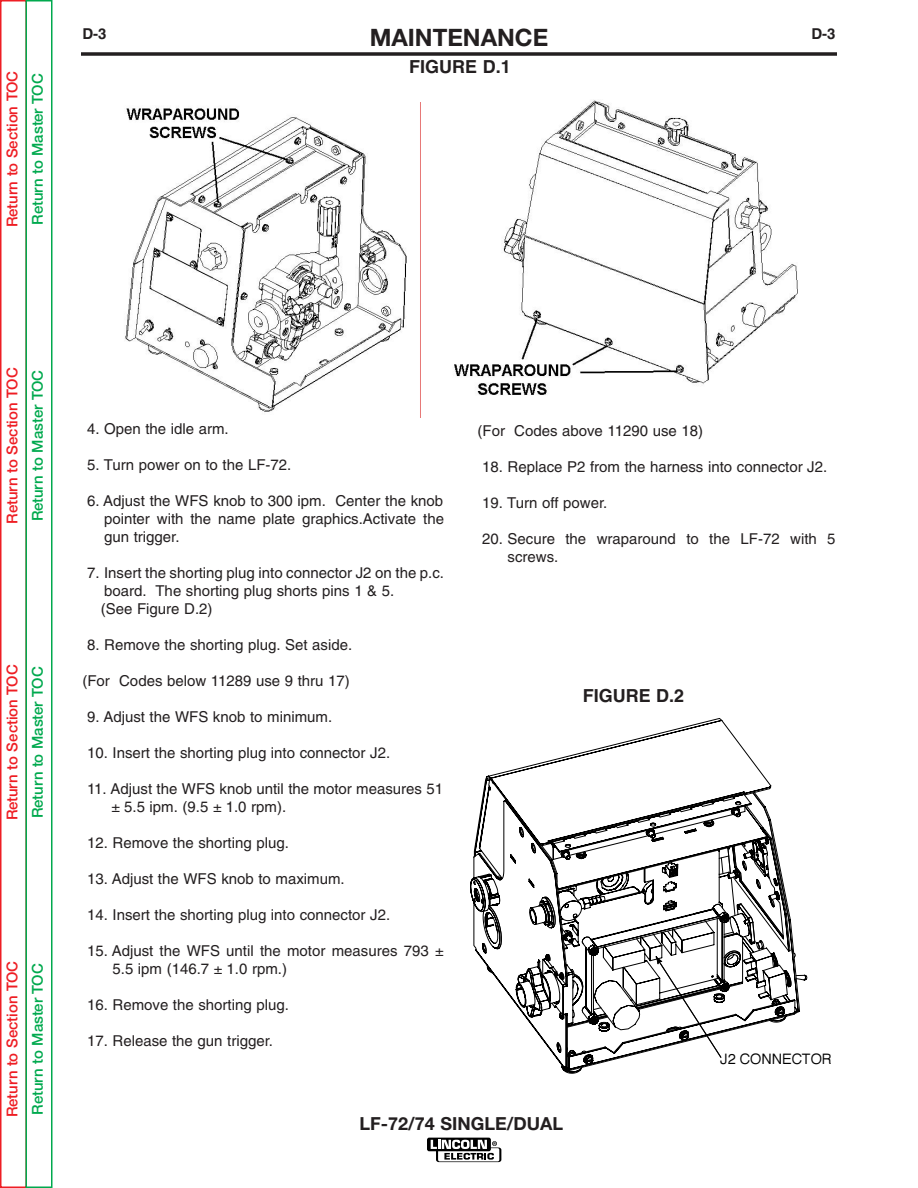
<style>
.page{position:relative;width:918px;height:1188px;background:#fff}
.page>*{position:absolute;margin:0;border:0;box-sizing:border-box;transform-origin:0 0}
.t1{font:700 24px "Helvetica Neue";color:#231f20}
.t2{font:700 18px "Helvetica Neue";color:#231f20}
.t3{font:700 18px "Helvetica";color:#231f20}
.t4{font:15px/18px "Helvetica";color:#231f20}
.t5{font:500 15px "Helvetica Neue";letter-spacing:-.005em;color:#ee1e24}
.t6{font:500 15px "Helvetica Neue";letter-spacing:-.01em;color:#00a94e}
.t7{font:700 15px "Helvetica";color:#231f20}
.t8{font:14.4px "Helvetica+T42+SCCFYK";color:#000}
</style>
<div class="page">
<div style="left:0;top:0;width:27px;height:1188px;border:2px solid #ee1e24"></div>
<div style="left:26px;top:0;width:26px;height:1188px;border:2px solid #00a94e"></div>
<svg style="left:427px;top:1138px;width:64px;height:13px"></svg>
<svg style="left:431px;top:1140px;width:71px;height:22px"></svg>
<svg style="left:81px;top:52px;width:756px;height:4px;background:#3e3a3b"></svg>
<img style="left:124px;top:108px;width:283px;height:304px">
<img style="left:454px;top:100px;width:344px;height:295px">
<svg style="left:485px;top:718px;width:287px;height:146px"></svg>
<svg style="left:487px;top:964px;width:7px;height:10px"></svg>
<svg style="left:470px;top:779px;width:36px;height:175px"></svg>
<svg style="left:515px;top:792px;width:292px;height:274px"></svg>
<p class="t5" style="left:7px;top:227px;width:158px;rotate:-90deg">Return to Section TOC</p>
<p class="t6" style="left:32px;top:225px;width:153px;rotate:-90deg">Return to Master TOC</p>
<p class="t7" style="left:82px;top:28px;width:26px">D-3</p>
<h1 class="t1" style="left:370px;top:22px;width:180px">MAINTENANCE</h1>
<p class="t7" style="left:811px;top:28px;width:26px">D-3</p>
<p class="t3" style="left:409px;top:59px;width:103px">FIGURE D.1</p>
<p class="t5" style="left:7px;top:524px;width:158px;rotate:-90deg">Return to Section TOC</p>
<p class="t6" style="left:32px;top:521px;width:153px;rotate:-90deg">Return to Master TOC</p>
<p class="t5" style="left:7px;top:820px;width:158px;rotate:-90deg">Return to Section TOC</p>
<p class="t6" style="left:32px;top:818px;width:153px;rotate:-90deg">Return to Master TOC</p>
<p class="t5" style="left:7px;top:1117px;width:158px;rotate:-90deg">Return to Section TOC</p>
<p class="t6" style="left:32px;top:1115px;width:153px;rotate:-90deg">Return to Master TOC</p>
<p class="t4" style="left:87px;top:421px;width:143px">4. Open the idle arm.</p>
<p class="t4" style="left:87px;top:457px;width:206px">5. Turn power on to the LF-72.</p>
<p class="t4" style="left:104px;top:493px;width:342px;text-align:justify;text-indent:-17px">6. Adjust the WFS knob to 300 ipm. Center the knob pointer with the name plate graphics.Activate the gun trigger.</p>
<p class="t4" style="left:101px;top:565px;width:345px;text-indent:-14px">7. Insert the shorting plug into connector J2 on the p.c. board. The shorting plug shorts pins 1 &amp; 5.<br>(See Figure D.2)</p>
<p class="t4" style="left:87px;top:637px;width:267px">8. Remove the shorting plug. Set aside.</p>
<p class="t4" style="left:82px;top:673px;width:269px">(For Codes below 11289 use 9 thru 17)</p>
<p class="t4" style="left:87px;top:709px;width:247px">9. Adjust the WFS knob to minimum.</p>
<p class="t4" style="left:87px;top:745px;width:305px">10. Insert the shorting plug into connector J2.</p>
<p class="t4" style="left:111px;top:781px;width:333px;text-indent:-24px">11. Adjust the WFS knob until the motor measures 51 ± 5.5 ipm. (9.5 ± 1.0 rpm).</p>
<p class="t4" style="left:87px;top:835px;width:203px">12. Remove the shorting plug.</p>
<p class="t4" style="left:87px;top:871px;width:259px">13. Adjust the WFS knob to maximum.</p>
<p class="t4" style="left:87px;top:907px;width:305px">14. Insert the shorting plug into connector J2.</p>
<p class="t4" style="left:113px;top:943px;width:333px;text-indent:-25px">15. Adjust the WFS until the motor measures 793 ±<br>5.5 ipm (146.7 ± 1.0 rpm.)</p>
<p class="t4" style="left:87px;top:997px;width:203px">16. Remove the shorting plug.</p>
<p class="t4" style="left:87px;top:1033px;width:187px">17. Release the gun trigger.</p>
<p class="t4" style="left:478px;top:423px;width:227px">(For Codes above 11290 use 18)</p>
<p class="t4" style="left:482px;top:459px;width:347px">18. Replace P2 from the harness into connector J2.</p>
<p class="t4" style="left:482px;top:495px;width:127px">19. Turn off power.</p>
<p class="t4" style="left:508px;top:531px;width:330px;text-indent:-25px">20. Secure the wraparound to the LF-72 with 5 screws.</p>
<p class="t3" style="left:583px;top:689px;width:103px">FIGURE D.2</p>
<p class="t8" style="left:721px;top:1049px;width:113px">J2 CONNECTOR</p>
<p class="t2" style="left:359px;top:1112px;width:205px">LF-72/74 SINGLE/DUAL</p>
</div>
